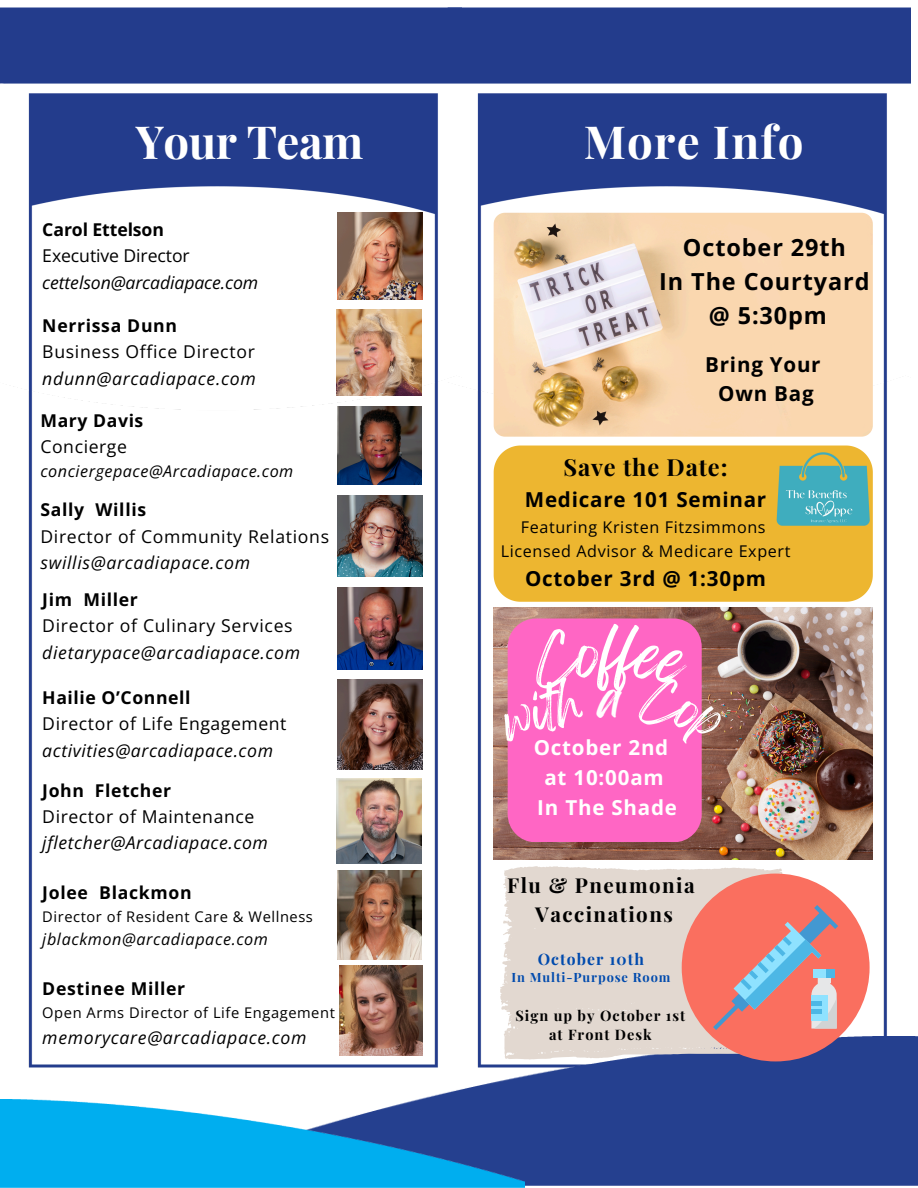
<style>
.page{position:relative;width:918px;height:1188px;background:#fff}
.page>*{position:absolute;margin:0;border:0;box-sizing:border-box;transform-origin:0 0}
.t1{font:54.45px "Feeling Passionate";color:#fff}
.t2{font:47.55px "Feeling Passionate";color:#fff}
.t3{font:700 45.6px "Playfair Display";letter-spacing:-.01em;color:#fff}
.t4{font:700 45.6px "Playfair Display";letter-spacing:.03em;color:#fff}
.t5{font:700 23.55px "Playfair Display";letter-spacing:.04em;color:#000}
.t6{font:700 23.4px/34.2px "Open Sans";letter-spacing:.04em;color:#000;text-align:center}
.t7{font:700 20.55px/29.8px "Open Sans";letter-spacing:.04em;color:#000;text-align:center}
.t8{font:700 20.55px/29.8px "Open Sans";letter-spacing:.04em;color:#fff;text-align:center}
.t9{font:700 20.55px/28.2px "Playfair Display";letter-spacing:.07em;color:#000;text-align:center}
.t10{font:italic 17.7px/26.4px "Open Sans";letter-spacing:.035em;color:#000}
.t11{font:17.7px/26.4px "Open Sans";letter-spacing:.04em;color:#000}
.t12{font:italic 17.7px/26.4px "Open Sans";letter-spacing:-.005em;color:#000}
.t13{font:700 17.7px/26.4px "Open Sans";letter-spacing:.04em;color:#000}
.t14{font:16.2px/24.3px "Open Sans";letter-spacing:.04em;color:#000;text-align:center}
.t15{font:italic 16.2px "Open Sans";letter-spacing:.035em;color:#000}
.t16{font:700 15.75px "Playfair Display";letter-spacing:.07em;color:#004aad}
.t17{font:14.7px "Open Sans";letter-spacing:.04em;color:#000}
.t18{font:700 14.55px/19.6px "Playfair Display";letter-spacing:.07em;color:#000;text-align:center}
.t19{font:700 12.75px "Playfair Display";letter-spacing:.07em;color:#004aad}
.s1{font-weight:700;font-style:normal}
.s2{font-style:normal}
.s3{font-weight:700}
.s4{font-style:italic}
.s5{font-weight:400}
</style>
<div class="page">
<img style="left:462px;top:7px;width:449px;height:1030px">
<img style="left:0;top:7px;width:462px;height:1061px">
<img style="left:161px;top:1037px;width:757px;height:148px">
<img style="left:0;top:1100px;width:525px;height:88px">
<img style="left:336px;top:779px;width:86px;height:84px">
<img style="left:336px;top:310px;width:86px;height:85px">
<img style="left:337px;top:213px;width:86px;height:86px">
<img style="left:337px;top:587px;width:86px;height:83px">
<img style="left:337px;top:679px;width:86px;height:90px">
<img style="left:337px;top:496px;width:86px;height:81px">
<img style="left:337px;top:406px;width:85px;height:78px">
<svg style="left:500px;top:866px;width:289px;height:194px;background:#e0d7d1"></svg>
<div style="left:682px;top:874px;width:188px;height:187px;background:#fa6f5f;border-radius:50%"></div>
<svg style="left:713px;top:905px;width:125px;height:125px"></svg>
<div style="left:494px;top:446px;width:379px;height:156px;background:#edb630"></div>
<img style="left:776px;top:442px;width:101px;height:101px">
<img style="left:338px;top:871px;width:83px;height:89px">
<img style="left:494px;top:608px;width:379px;height:252px">
<div style="left:508px;top:619px;width:194px;height:223px;background:#ff66c4;border-radius:28px"></div>
<img style="left:494px;top:213px;width:379px;height:224px;border-radius:11px">
<img style="left:339px;top:965px;width:83px;height:90px">
<svg style="left:496px;top:625px;width:22px;height:118px"></svg>
<svg style="left:689px;top:623px;width:35px;height:129px"></svg>
<p class="t3" style="left:136px;top:110px;width:229px">Your Team</p>
<p class="t4" style="left:584px;top:110px;width:222px">More Info</p>
<p class="t12" style="left:42px;top:216px;width:217px"><span class="s1">Carol Ettelson<br></span><span class="s2">Executive Director </span>cettelson@arcadiapace.com</p>
<p class="t11" style="left:42px;top:312px;width:215px"><span class="s3">Nerrissa Dunn<br></span>Business Office Director <span class="s4">ndunn@arcadiapace.com</span></p>
<h2 class="t13" style="left:40px;top:406px;width:104px">Mary Davis<br><span class="s5">Concierge</span></h2>
<h2 class="t15" style="left:40px;top:460px;width:254px">conciergepace@Arcadiapace.com</h2>
<p class="t11" style="left:40px;top:496px;width:290px"><span class="s3">Sally Willis<br></span>Director of Community Relations <span class="s4">swillis@arcadiapace.com</span></p>
<p class="t10" style="left:42px;top:586px;width:259px"><span class="s1">Jim Miller<br></span><span class="s2">Director of Culinary Services </span>dietarypace@arcadiapace.com</p>
<p class="t10" style="left:42px;top:684px;width:246px"><span class="s1">Hailie O’Connell<br></span><span class="s2">Director of Life Engagement </span>activities@arcadiapace.com</p>
<p class="t10" style="left:42px;top:776px;width:227px"><span class="s1">John Fletcher<br></span><span class="s2">Director of Maintenance </span>jfletcher@Arcadiapace.com</p>
<p class="t13" style="left:42px;top:879px;width:151px">Jolee Blackmon</p>
<h5 class="t17" style="left:42px;top:906px;width:272px">Director of Resident Care &amp; Wellness</h5>
<h4 class="t15" style="left:42px;top:928px;width:227px">jblackmon@arcadiapace.com</h4>
<p class="t13" style="left:42px;top:975px;width:144px">Destinee Miller</p>
<p class="t17" style="left:42px;top:1003px;width:294px">Open Arms Director of Life Engagement</p>
<p class="t10" style="left:42px;top:1024px;width:266px">memorycare@arcadiapace.com</p>
<h3 class="t6" style="left:659px;top:230px;width:212px">October 29th<br>In The Courtyard @ 5:30pm</h3>
<p class="t7" style="left:705px;top:349px;width:117px">Bring Your<br>Own Bag</p>
<h3 class="t5" style="left:563px;top:451px;width:166px">Save the Date:</h3>
<h3 class="t7" style="left:525px;top:484px;width:243px">Medicare 101 Seminar</h3>
<h3 class="t14" style="left:501px;top:514px;width:291px">Featuring Kristen Fitzsimmons<br>Licensed Advisor &amp; Medicare Expert</h3>
<h3 class="t7" style="left:525px;top:563px;width:242px">October 3rd @ 1:30pm</h3>
<p class="t1" style="left:601px;top:610px;width:20px">f</p>
<h2 class="t2" style="left:602px;top:659px;width:23px">a</h2>
<p class="t8" style="left:534px;top:732px;width:145px">October 2nd at 10:00am<br>In The Shade</p>
<h6 class="t9" style="left:507px;top:871px;width:189px">Flu &amp; Pneumonia<br>Vaccinations</h6>
<h5 class="t16" style="left:538px;top:948px;width:108px">October 10th</h5>
<h1 class="t19" style="left:511px;top:968px;width:160px">In Multi-Purpose Room</h1>
<p class="t18" style="left:515px;top:1005px;width:171px">Sign up by October 1st at Front Desk</p>
</div>
